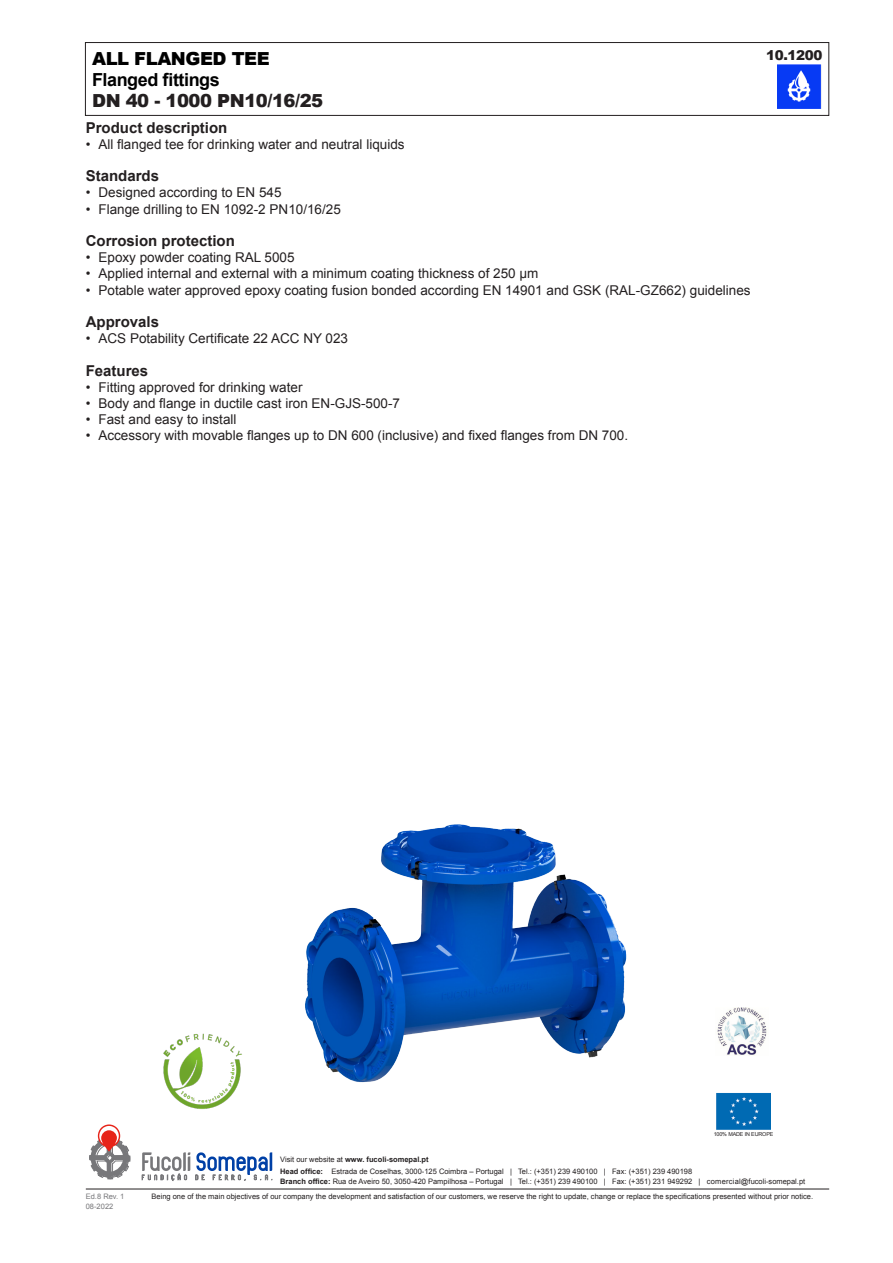
<style>
.page{position:relative;width:893px;height:1263px;background:#fff}
.page>*{position:absolute;margin:0;border:0;box-sizing:border-box;transform-origin:0 0}
.t1{font:900 18px "Arial";letter-spacing:-.025em;color:#231f20}
.t2{font:700 18px "Arial";letter-spacing:-.025em;color:#000}
.t3{font:900 18px "Arial";letter-spacing:-.025em;color:#000}
.títulos{font:700 15px "Arial";color:#231f20}
.t4{font:13.5px "Arial";color:#231f20}
.t5{font:900 13.5px "Arial";letter-spacing:-.025em;color:#231f20}
.rodapé{font:7.5px "Arial";color:#231f20}
.rodapé-2{font:700 7.5px "Arial";color:#231f20}
.t6{font:7.5px "Arial";color:#77777a}
.t7{font:5.4px "Arial";letter-spacing:-.025em;color:#231f20}
.s1{font-weight:400}
.s2{font-weight:700}
</style>
<div class="page">
<div style="left:85px;top:42px;width:744px;height:74px;border:1px solid #231f20"></div>
<img style="left:717px;top:1093px;width:53px;height:37px">
<hr style="left:86px;top:1189px;width:743px;height:1px;background:#231f20">
<svg style="left:89px;top:1124px;width:41px;height:55px"></svg>
<svg style="left:142px;top:1152px;width:131px;height:29px"></svg>
<img style="left:777px;top:64px;width:45px;height:44px">
<img style="left:305px;top:824px;width:322px;height:259px">
<img style="left:717px;top:1008px;width:50px;height:48px">
<img style="left:163px;top:1033px;width:79px;height:76px">
<p class="t3" style="left:92px;top:45px;width:179px">ALL FLANGED TEE</p>
<p class="t2" style="left:92px;top:67px;width:129px">Flanged fittings</p>
<p class="t1" style="left:92px;top:87px;width:233px">DN 40 - 1000 PN10/16/25</p>
<p class="títulos" style="left:86px;top:117px;width:143px">Product description</p>
<p class="t4" style="left:86px;top:135px;width:320px">• All flanged tee for drinking water and neutral liquids</p>
<p class="títulos" style="left:86px;top:166px;width:75px">Standards</p>
<p class="t4" style="left:86px;top:184px;width:197px">• Designed according to EN 545</p>
<p class="t4" style="left:86px;top:200px;width:257px">• Flange drilling to EN 1092-2 PN10/16/25</p>
<p class="títulos" style="left:86px;top:231px;width:151px">Corrosion protection</p>
<p class="t4" style="left:86px;top:249px;width:210px">• Epoxy powder coating RAL 5005</p>
<p class="t4" style="left:86px;top:265px;width:454px">• Applied internal and external with a minimum coating thickness of 250 µm</p>
<p class="t4" style="left:86px;top:281px;width:666px">• Potable water approved epoxy coating fusion bonded according EN 14901 and GSK (RAL-GZ662) guidelines</p>
<p class="títulos" style="left:86px;top:312px;width:75px">Approvals</p>
<p class="t4" style="left:86px;top:330px;width:264px">• ACS Potability Certificate 22 ACC NY 023</p>
<p class="títulos" style="left:86px;top:360px;width:64px">Features</p>
<p class="t4" style="left:86px;top:378px;width:218px">• Fitting approved for drinking water</p>
<p class="t4" style="left:86px;top:394px;width:316px">• Body and flange in ductile cast iron EN-GJS-500-7</p>
<p class="t4" style="left:86px;top:411px;width:152px">• Fast and easy to install</p>
<p class="t4" style="left:86px;top:427px;width:544px">• Accessory with movable flanges up to DN 600 (inclusive) and fixed flanges from DN 700.</p>
<p class="t5" style="left:766px;top:45px;width:58px">10.1200</p>
<p class="t7" style="left:714px;top:1130px;width:61px">100% MADE IN EUROPE</p>
<p class="rodapé-2" style="left:280px;top:1154px;width:150px"><span class="s1">Visit our website at</span> www. fucoli-somepal.pt</p>
<p class="rodapé" style="left:280px;top:1166px;width:414px"><span class="s2">Head office:</span> Estrada de Coselhas, 3000-125 Coimbra – Portugal | Tel.: (+351) 239 490100 | Fax: (+351) 239 490198</p>
<p class="rodapé" style="left:280px;top:1177px;width:527px"><span class="s2">Branch office:</span> Rua de Aveiro 50, 3050-420 Pampilhosa – Portugal | Tel.: (+351) 239 490100 | Fax: (+351) 231 949292 | comercial@fucoli-somepal.pt</p>
<p class="t6" style="left:86px;top:1191px;width:40px">Ed.8 Rev. 1</p>
<p class="rodapé" style="left:152px;top:1191px;width:663px">Being one of the main objectives of our company the development and satisfaction of our customers, we reserve the right to update, change or replace the specifications presented without prior notice.</p>
<p class="t6" style="left:86px;top:1201px;width:29px">08-2022</p>
</div>
